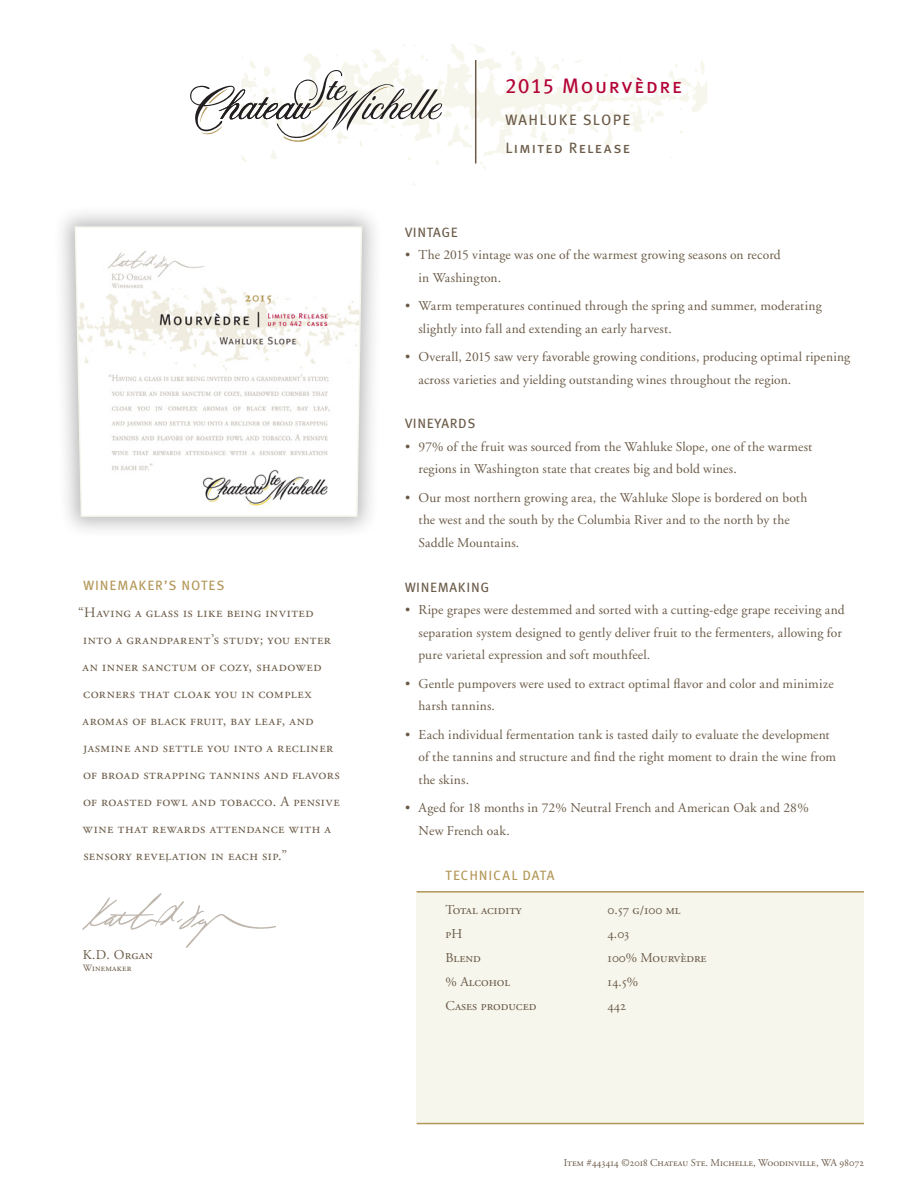
<style>
.page{position:relative;width:918px;height:1188px;background:#fff}
.page>*{position:absolute;margin:0;border:0;box-sizing:border-box;transform-origin:0 0}
.Varietal_-_Red{font:21px "Meta Plus Book Caps";letter-spacing:.075em;color:#b30437}
._02_Origin_limited_r{font:15px "Meta Bank Book Caps";letter-spacing:.09em;color:#6b5b48}
._07_Winemaker_Notes{font:14.25px/27px "Adobe Garamond Regular SC";letter-spacing:.035em;color:#6b5b48}
.t1{font:13.5px/22.5px "Adobe Garamond";letter-spacing:.01em;color:#6b5b48}
._06_Tech_Data{font:13.5px "Adobe Garamond Regular SC";color:#6b5b48}
._05_Winemaker_Notes{font:13.5px "Meta Bank Book Caps";letter-spacing:.065em;color:#b39758}
._03_Subhead{font:13.5px "Meta Bank Book Caps";letter-spacing:.05em;color:#6b5b48}
._08_Winemaker_Name{font:13.5px "Adobe Garamond Regular SC";letter-spacing:.015em;color:#6b5b48}
._10_Legal{font:10.5px "Adobe Garamond Regular SC";color:#6b5b48}
._09_winemaker_title{font:9.75px "Adobe Garamond Regular SC";letter-spacing:.02em;color:#6b5b48}
</style>
<div class="page">
<div style="left:417px;top:891px;width:447px;height:232px;background:#f7f6ed"></div>
<hr style="left:417px;top:891px;width:447px;height:2px;background:#b39758">
<hr style="left:417px;top:1123px;width:447px;height:1px;background:#b39758">
<svg style="left:82px;top:893px;width:193px;height:55px"></svg>
<svg style="left:190px;top:44px;width:517px;height:126px"></svg>
<div style="left:53px;top:204px;width:331px;height:335px;background:#231f20;opacity:.3"></div>
<svg style="left:74px;top:226px;width:289px;height:292px"></svg>
<p class="_05_Winemaker_Notes" style="left:83px;top:577px;width:143px">WINEMAKER’S NOTES</p>
<p class="_07_Winemaker_Notes" style="left:83px;top:599px;width:259px;text-indent:-4px">“Having a glass is like being invited into a grandparent’s study; you enter an inner sanctum of cozy, shadowed corners that cloak you in complex aromas of black fruit, bay leaf, and jasmine and settle you into a recliner of broad strapping tannins and flavors of roasted fowl and tobacco. A pensive wine that rewards attendance with a sensory revelation in each sip.”</p>
<p class="_08_Winemaker_Name" style="left:83px;top:947px;width:72px">K.D. Organ</p>
<p class="_09_winemaker_title" style="left:83px;top:962px;width:50px">Winemaker</p>
<p class="Varietal_-_Red" style="left:506px;top:74px;width:178px">2015 Mourvèdre</p>
<p class="_02_Origin_limited_r" style="left:506px;top:111px;width:126px">WAHLUKE SLOPE</p>
<p class="_02_Origin_limited_r" style="left:506px;top:139px;width:126px">Limited Release</p>
<p class="_03_Subhead" style="left:405px;top:224px;width:54px">VINTAGE</p>
<p class="t1" style="left:418px;top:244px;width:364px;text-indent:-14px">• The 2015 vintage was one of the warmest growing seasons on record in Washington.</p>
<p class="t1" style="left:418px;top:295px;width:405px;text-indent:-14px">• Warm temperatures continued through the spring and summer, moderating slightly into fall and extending an early harvest.</p>
<p class="t1" style="left:418px;top:346px;width:433px;text-indent:-14px">• Overall, 2015 saw very favorable growing conditions, producing optimal ripening across varieties and yielding outstanding wines throughout the region.</p>
<p class="_03_Subhead" style="left:405px;top:416px;width:72px">VINEYARDS</p>
<p class="t1" style="left:418px;top:436px;width:395px;text-indent:-14px">• 97% of the fruit was sourced from the Wahluke Slope, one of the warmest regions in Washington state that creates big and bold wines.</p>
<p class="t1" style="left:418px;top:487px;width:390px;text-indent:-14px">• Our most northern growing area, the Wahluke Slope is bordered on both the west and the south by the Columbia River and to the north by the<br>Saddle Mountains.</p>
<p class="_03_Subhead" style="left:405px;top:579px;width:86px">WINEMAKING</p>
<p class="t1" style="left:418px;top:599px;width:428px;text-indent:-14px">• Ripe grapes were destemmed and sorted with a cutting-edge grape receiving and separation system designed to gently deliver fruit to the fermenters, allowing for pure varietal expression and soft mouthfeel.</p>
<p class="t1" style="left:418px;top:672px;width:417px;text-indent:-14px">• Gentle pumpovers were used to extract optimal flavor and color and minimize harsh tannins.</p>
<p class="t1" style="left:418px;top:723px;width:419px;text-indent:-14px">• Each individual fermentation tank is tasted daily to evaluate the development of the tannins and structure and find the right moment to drain the wine from the skins.</p>
<p class="t1" style="left:418px;top:797px;width:392px;text-indent:-14px">• Aged for 18 months in 72% Neutral French and American Oak and 28%<br>New French oak.</p>
<p class="_05_Winemaker_Notes" style="left:446px;top:867px;width:110px">TECHNICAL DATA</p>
<p class="_06_Tech_Data" style="left:446px;top:902px;width:78px">Total acidity</p>
<p class="_06_Tech_Data" style="left:608px;top:902px;width:74px">0.57 g/100 ml</p>
<p class="_06_Tech_Data" style="left:446px;top:926px;width:18px">pH</p>
<p class="_06_Tech_Data" style="left:608px;top:926px;width:23px">4.03</p>
<p class="_06_Tech_Data" style="left:446px;top:950px;width:37px">Blend</p>
<p class="_06_Tech_Data" style="left:608px;top:950px;width:101px">100% Mourvèdre</p>
<p class="_06_Tech_Data" style="left:446px;top:974px;width:66px">% Alcohol</p>
<p class="_06_Tech_Data" style="left:608px;top:974px;width:32px">14.5%</p>
<p class="_06_Tech_Data" style="left:446px;top:998px;width:92px">Cases produced</p>
<p class="_06_Tech_Data" style="left:608px;top:998px;width:20px">442</p>
<p class="_10_Legal" style="left:564px;top:1157px;width:302px">Item #443414 ©2018 Chateau Ste. Michelle, Woodinville, WA 98072</p>
</div>
